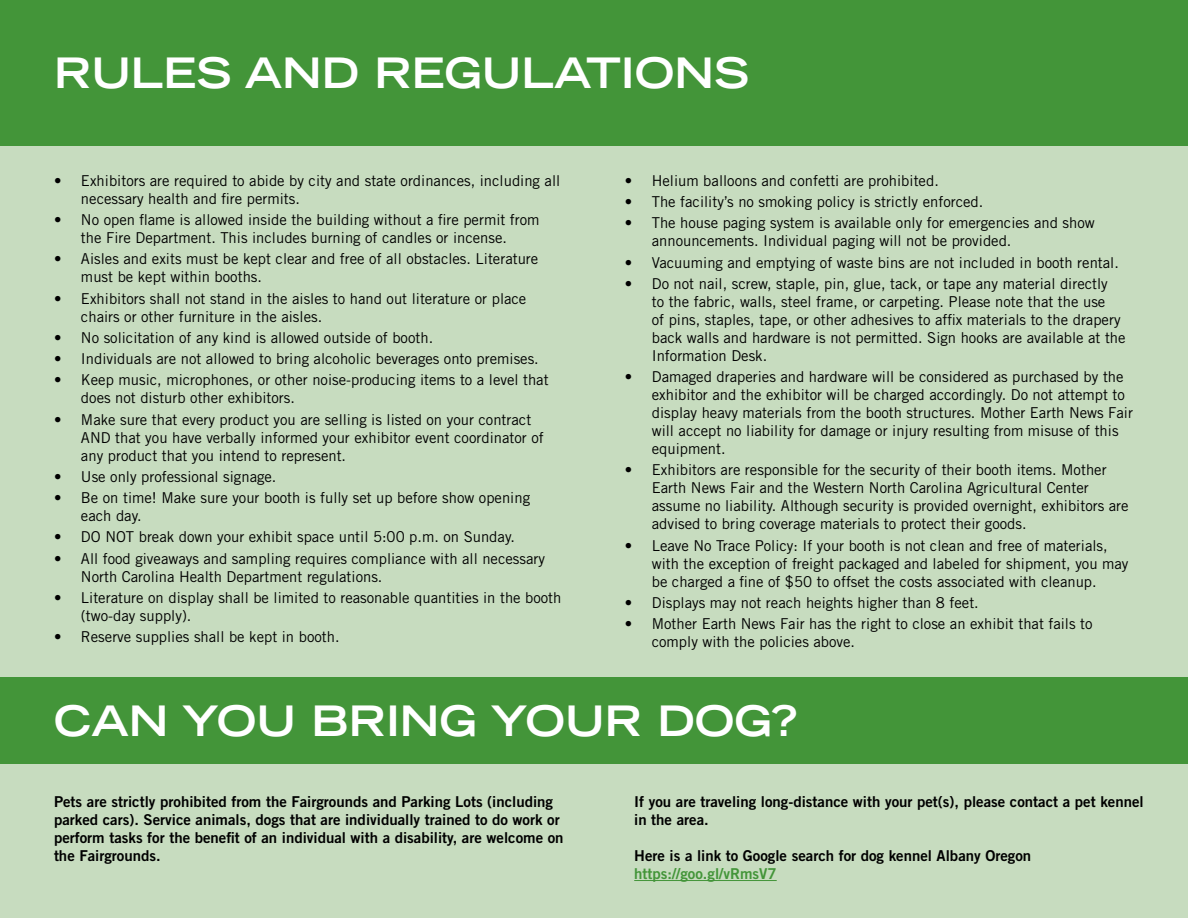
<style>
.page{position:relative;width:1188px;height:918px;background:#fff}
.page>*{position:absolute;margin:0;border:0;box-sizing:border-box;transform-origin:0 0}
.t1{font:700 expanded 42px "Trade Gothic LT Std";color:#fff}
.t2{font:15px/18px "Trade Gothic LT Std";color:#000}
.t3{font:15px/18px "Trade Gothic LT Std Bd 2";color:#000}
.t4{font:15px "Trade Gothic LT Std Bd 2";color:#439539}
</style>
<div class="page">
<div style="left:0;top:146px;width:1188px;height:772px;background:#c7dcbf"></div>
<div style="left:0;top:0;width:1188px;height:146px;background:#439539"></div>
<hr style="left:634px;top:880px;width:143px;height:1px;background:#439539">
<div style="left:0;top:677px;width:1188px;height:87px;background:#439539"></div>
<h1 class="t1" style="left:54px;top:46px;width:697px">RULES AND REGULATIONS</h1>
<p class="t2" style="left:81px;top:171px;width:481px;text-indent:-27px">• Exhibitors are required to abide by city and state ordinances, including all necessary health and fire permits.</p>
<p class="t2" style="left:54px;top:211px;width:487px;text-align:center">• No open flame is allowed inside the building without a fire permit from the Fire Department. This includes burning of candles or incense.</p>
<p class="t2" style="left:81px;top:250px;width:459px;text-indent:-27px">• Aisles and exits must be kept clear and free of all obstacles. Literature must be kept within booths.</p>
<p class="t2" style="left:81px;top:289px;width:447px;text-indent:-27px">• Exhibitors shall not stand in the aisles to hand out literature or place chairs or other furniture in the aisles.</p>
<p class="t2" style="left:54px;top:328px;width:381px">• No solicitation of any kind is allowed outside of booth.</p>
<p class="t2" style="left:54px;top:350px;width:486px">• Individuals are not allowed to bring alcoholic beverages onto premises.</p>
<p class="t2" style="left:81px;top:371px;width:469px;text-indent:-27px">• Keep music, microphones, or other noise-producing items to a level that does not disturb other exhibitors.</p>
<p class="t2" style="left:81px;top:410px;width:464px;text-indent:-27px">• Make sure that every product you are selling is listed on your contract<br>AND that you have verbally informed your exhibitor event coordinator of any product that you intend to represent.</p>
<p class="t2" style="left:54px;top:467px;width:224px">• Use only professional signage.</p>
<p class="t2" style="left:81px;top:489px;width:451px;text-indent:-27px">• Be on time! Make sure your booth is fully set up before show opening each day.</p>
<p class="t2" style="left:54px;top:528px;width:463px">• DO NOT break down your exhibit space until 5:00 p.m. on Sunday.</p>
<p class="t2" style="left:81px;top:549px;width:466px;text-indent:-27px">• All food giveaways and sampling requires compliance with all necessary<br>North Carolina Health Department regulations.</p>
<p class="t2" style="left:81px;top:588px;width:482px;text-indent:-27px">• Literature on display shall be limited to reasonable quantities in the booth (two-day supply).</p>
<p class="t2" style="left:54px;top:628px;width:287px">• Reserve supplies shall be kept in booth.</p>
<p class="t2" style="left:625px;top:171px;width:316px">• Helium balloons and confetti are prohibited.</p>
<p class="t2" style="left:625px;top:193px;width:360px">• The facility’s no smoking policy is strictly enforced.</p>
<p class="t2" style="left:652px;top:214px;width:444px;text-indent:-27px">• The house paging system is available only for emergencies and show announcements. Individual paging will not be provided.</p>
<p class="t2" style="left:625px;top:253px;width:496px">• Vacuuming and emptying of waste bins are not included in booth rental.</p>
<p class="t2" style="left:652px;top:274px;width:475px;text-indent:-27px">• Do not nail, screw, staple, pin, glue, tack, or tape any material directly<br>to the fabric, walls, steel frame, or carpeting. Please note that the use<br>of pins, staples, tape, or other adhesives to affix materials to the drapery back walls and hardware is not permitted. Sign hooks are available at the Information Desk.</p>
<p class="t2" style="left:652px;top:368px;width:483px;text-indent:-27px">• Damaged draperies and hardware will be considered as purchased by the exhibitor and the exhibitor will be charged accordingly. Do not attempt to display heavy materials from the booth structures. Mother Earth News Fair will accept no liability for damage or injury resulting from misuse of this equipment.</p>
<p class="t2" style="left:652px;top:461px;width:478px;text-indent:-27px">• Exhibitors are responsible for the security of their booth items. Mother Earth News Fair and the Western North Carolina Agricultural Center assume no liability. Although security is provided overnight, exhibitors are advised to bring coverage materials to protect their goods.</p>
<p class="t2" style="left:652px;top:536px;width:478px;text-indent:-27px">• Leave No Trace Policy: If your booth is not clean and free of materials, with the exception of freight packaged and labeled for shipment, you may be charged a fine of $50 to offset the costs associated with cleanup.</p>
<p class="t2" style="left:625px;top:593px;width:356px">• Displays may not reach heights higher than 8 feet.</p>
<p class="t2" style="left:652px;top:615px;width:442px;text-indent:-27px">• Mother Earth News Fair has the right to close an exhibit that fails to comply with the policies above.</p>
<h1 class="t1" style="left:54px;top:693px;width:745px">CAN YOU BRING YOUR DOG?</h1>
<p class="t3" style="left:54px;top:792px;width:511px">Pets are strictly prohibited from the Fairgrounds and Parking Lots (including parked cars). Service animals, dogs that are individually trained to do work or perform tasks for the benefit of an individual with a disability, are welcome on the Fairgrounds.</p>
<p class="t3" style="left:634px;top:792px;width:511px">If you are traveling long-distance with your pet(s), please contact a pet kennel in the area.</p>
<p class="t3" style="left:634px;top:846px;width:399px">Here is a link to Google search for dog kennel Albany Oregon</p>
<p class="t4" style="left:634px;top:864px;width:144px">https://goo.gl/vRmsV7</p>
</div>
